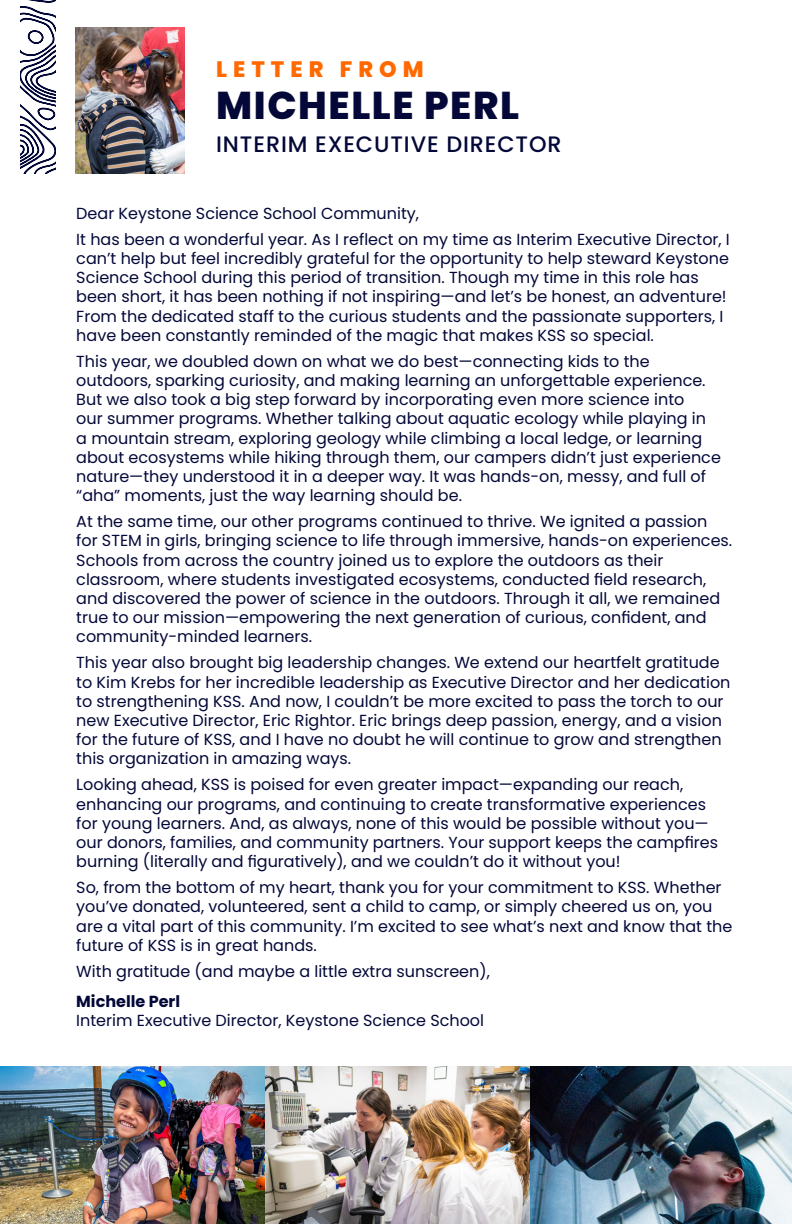
<style>
.page{position:relative;width:792px;height:1224px;background:#fff}
.page>*{position:absolute;margin:0;border:0;box-sizing:border-box;transform-origin:0 0}
.t1{font:800 38.8px "Poppins";letter-spacing:.04em;color:#030838}
.t2{font:500 22.4px "Poppins";letter-spacing:.04em;color:#030838}
.t3{font:800 22.4px "Poppins";letter-spacing:.27em;color:#ff6900}
.t4{font:16px/19.2px "Poppins";color:#030838}
.t5{font:700 16px "Poppins";color:#030838}
</style>
<div class="page">
<img style="left:0;top:1066px;width:265px;height:158px">
<img style="left:265px;top:1066px;width:266px;height:158px">
<img style="left:531px;top:1066px;width:261px;height:158px">
<svg style="left:21px;top:0;width:35px;height:173px"></svg>
<img style="left:76px;top:28px;width:109px;height:145px">
<h2 class="t3" style="left:216px;top:56px;width:209px">LETTER FROM</h2>
<h1 class="t1" style="left:216px;top:83px;width:305px">MICHELLE PERL</h1>
<h2 class="t2" style="left:216px;top:131px;width:347px">INTERIM EXECUTIVE DIRECTOR</h2>
<p class="t4" style="left:76px;top:200px;width:655px;line-height:26px">Dear Keystone Science School Community,<br>It has been a wonderful year. As I reflect on my time as Interim Executive Director, I</p>
<p class="t4" style="left:76px;top:249px;width:654px">can’t help but feel incredibly grateful for the opportunity to help steward Keystone Science School during this period of transition. Though my time in this role has been short, it has been nothing if not inspiring—and let’s be honest, an adventure!<br>From the dedicated staff to the curious students and the passionate supporters, I have been constantly reminded of the magic that makes KSS so special.</p>
<p class="t4" style="left:76px;top:352px;width:646px">This year, we doubled down on what we do best—connecting kids to the outdoors, sparking curiosity, and making learning an unforgettable experience.<br>But we also took a big step forward by incorporating even more science into<br>our summer programs. Whether talking about aquatic ecology while playing in a mountain stream, exploring geology while climbing a local ledge, or learning about ecosystems while hiking through them, our campers didn’t just experience nature—they understood it in a deeper way. It was hands-on, messy, and full of “aha” moments, just the way learning should be.</p>
<p class="t4" style="left:76px;top:512px;width:658px">At the same time, our other programs continued to thrive. We ignited a passion for STEM in girls, bringing science to life through immersive, hands-on experiences.<br>Schools from across the country joined us to explore the outdoors as their classroom, where students investigated ecosystems, conducted field research, and discovered the power of science in the outdoors. Through it all, we remained true to our mission—empowering the next generation of curious, confident, and community-minded learners.</p>
<p class="t4" style="left:76px;top:653px;width:656px">This year also brought big leadership changes. We extend our heartfelt gratitude to Kim Krebs for her incredible leadership as Executive Director and her dedication to strengthening KSS. And now, I couldn’t be more excited to pass the torch to our new Executive Director, Eric Rightor. Eric brings deep passion, energy, and a vision for the future of KSS, and I have no doubt he will continue to grow and strengthen this organization in amazing ways.</p>
<p class="t4" style="left:76px;top:775px;width:643px">Looking ahead, KSS is poised for even greater impact—expanding our reach, enhancing our programs, and continuing to create transformative experiences for young learners. And, as always, none of this would be possible without you— our donors, families, and community partners. Your support keeps the campfires burning (literally and figuratively), and we couldn’t do it without you!</p>
<p class="t4" style="left:76px;top:878px;width:658px">So, from the bottom of my heart, thank you for your commitment to KSS. Whether you’ve donated, volunteered, sent a child to camp, or simply cheered us on, you are a vital part of this community. I’m excited to see what’s next and know that the future of KSS is in great hands.</p>
<p class="t4" style="left:76px;top:962px;width:415px">With gratitude (and maybe a little extra sunscreen),</p>
<p class="t5" style="left:76px;top:992px;width:105px">Michelle Perl</p>
<p class="t4" style="left:76px;top:1011px;width:409px">Interim Executive Director, Keystone Science School</p>
</div>
